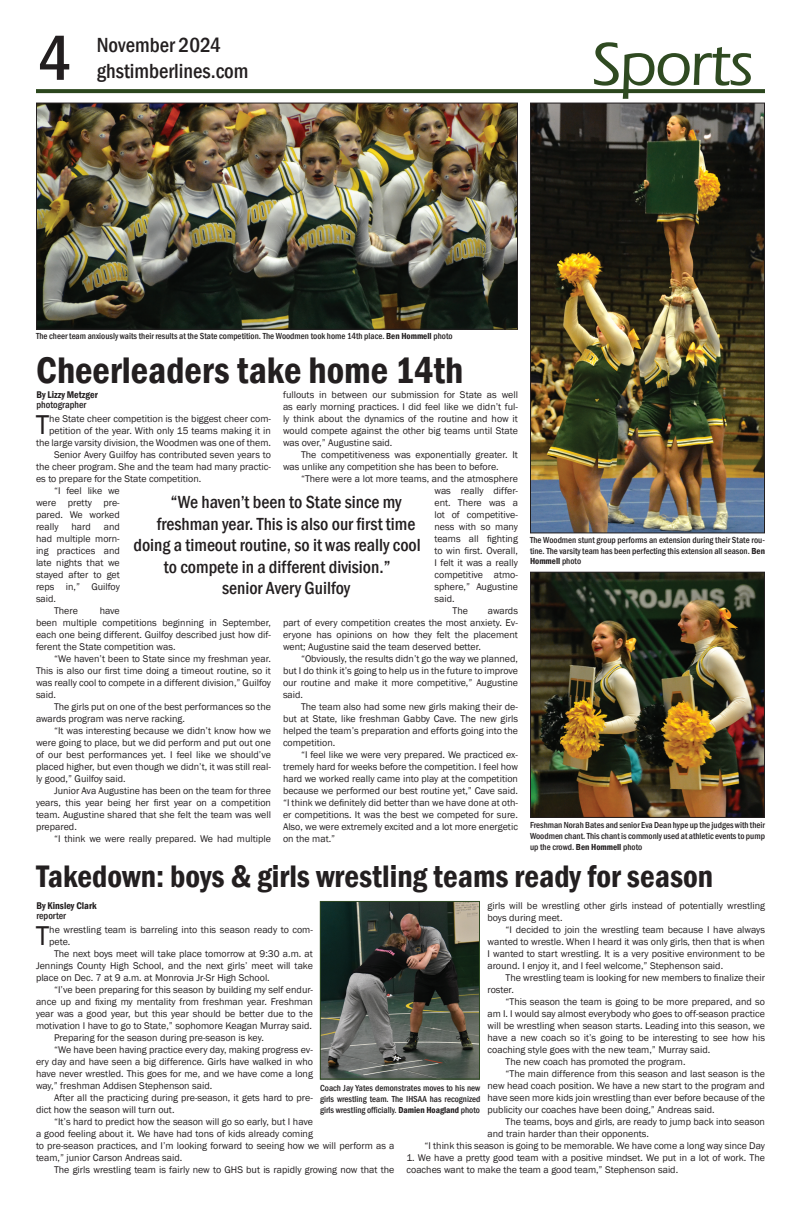
<style>
.page{position:relative;width:801px;height:1224px;background:#fff}
.page>*{position:absolute;margin:0;border:0;box-sizing:border-box;transform-origin:0 0}
.t1{font:500 condensed 65px "Franklin Gothic";color:#231f20}
.t2{font:500 63px "Eras ITC";letter-spacing:-.03em;color:#2f4a21}
.t3{font:600 condensed 38px "Franklin Gothic";color:#231f20}
.t4{font:600 condensed 32px "Franklin Gothic";color:#231f20}
.t5{font:28px "Franklin Gothic";color:#231f20}
.t6{font:500 condensed 21px "Franklin Gothic";color:#231f20}
.t7{font:500 condensed 18px "Franklin Gothic";color:#231f20}
.t8{font:10px/12px "Franklin Gothic";color:#231f20;text-align:justify}
.t9{font:600 condensed 10px "Franklin Gothic";color:#231f20}
.t10{font:500 condensed 10px "Franklin Gothic";color:#231f20}
.t11{font:500 condensed 9px/10.8px "Franklin Gothic";color:#231f20;text-align:justify}
.s1{font-weight:600}
</style>
<div class="page">
<svg style="left:36px;top:89px;width:729px;height:4px;fill:#2b461d"></svg>
<img style="left:532px;top:105px;width:231px;height:426px">
<div style="left:530px;top:103px;width:235px;height:430px;border:1px solid #231f20"></div>
<img style="left:38px;top:105px;width:478px;height:223px">
<div style="left:36px;top:103px;width:482px;height:227px;border:1px solid #231f20"></div>
<img style="left:322px;top:903px;width:156px;height:175px">
<div style="left:320px;top:901px;width:160px;height:179px;border:1px solid #304a23"></div>
<img style="left:532px;top:574px;width:231px;height:242px">
<div style="left:530px;top:572px;width:235px;height:246px;border:1px solid #231f20"></div>
<p class="t1" style="left:38px;top:16px;width:35px">4</p>
<p class="t6" style="left:97px;top:32px;width:126px">November 2024</p>
<p class="t6" style="left:97px;top:57px;width:153px">ghstimberlines.com</p>
<p class="t2" style="left:592px;top:29px;width:164px">Sports</p>
<p class="t11" style="left:36px;top:331px;width:418px">The cheer team anxiously waits their results at the State competition. The Woodmen took home 14th place. <span class="s1">Ben Hommell</span> photo</p>
<p class="t3" style="left:36px;top:344px;width:428px">Cheerleaders take home 14th</p>
<p class="t9" style="left:36px;top:388px;width:63px">By Lizzy Metzger</p>
<p class="t10" style="left:36px;top:398px;width:51px">photographer</p>
<p class="t8" style="left:283px;top:389px;width:237px">fullouts in between our submission for State as well as early morning practices. I did feel like we didn’t ful&shy;ly think about the dynamics of the routine and how it would compete against the other big teams until State was over,” Augustine said.</p>
<p class="t8" style="left:283px;top:449px;width:237px;text-indent:18px">The competitiveness was exponentially greater. It was unlike any competition she has been to before.</p>
<p class="t8" style="left:434px;top:473px;width:85px;text-indent:-133px">“There were a lot more teams, and the atmosphere was really differ&shy;ent. There was a lot of competitive&shy;ness with so many teams all fighting to win first. Overall, I felt it was a really competitive atmo&shy;sphere,” Augustine said.</p>
<p class="t8" style="left:452px;top:605px;width:17px">The</p>
<p class="t8" style="left:36px;top:413px;width:237px;text-align:right">he State cheer competition is the biggest cheer com&shy;petition of the year. With only 15 teams making it in the large varsity division, the Woodmen was one of them.</p>
<p class="t8" style="left:36px;top:449px;width:236px;text-indent:18px">Senior Avery Guilfoy has contributed seven years to the cheer program. She and the team had many practic&shy;es to prepare for the State competition.</p>
<p class="t8" style="left:36px;top:485px;width:85px;text-indent:18px">“I feel like we were pretty pre&shy;pared. We worked really</p>
<p class="t5" style="left:36px;top:407px;width:15px">T</p>
<p class="t7" style="left:171px;top:490px;width:232px">“We haven’t been to State since my</p>
<p class="t7" style="left:157px;top:512px;width:260px">freshman year. This is also our first time</p>
<p class="t7" style="left:133px;top:533px;width:289px">doing a timeout routine, so it was really cool</p>
<p class="t7" style="left:164px;top:555px;width:228px">to compete in a different division.”</p>
<p class="t7" style="left:222px;top:577px;width:130px">senior Avery Guilfoy</p>
<p class="t8" style="left:36px;top:521px;width:85px;text-indent:68px">and had multiple morn&shy;ing practices and late nights that we stayed after to get reps in,” Guilfoy said.</p>
<p class="t8" style="left:54px;top:605px;width:25px">There</p>
<p class="t8" style="left:72px;top:521px;width:21px">hard</p>
<p class="t8" style="left:36px;top:605px;width:236px;text-align:left;text-indent:64px">have<br>been multiple competitions beginning in September, each one being different. Guilfoy described just how dif&shy;ferent the State competition was.</p>
<p class="t8" style="left:36px;top:653px;width:237px;text-indent:18px">“We haven’t been to State since my freshman year.<br>This is also our first time doing a timeout routine, so it was really cool to compete in a different division,” Guilfoy said.</p>
<p class="t8" style="left:36px;top:701px;width:237px;text-indent:18px">The girls put on one of the best performances so the awards program was nerve racking.</p>
<p class="t8" style="left:36px;top:725px;width:237px;text-indent:18px">“It was interesting because we didn’t know how we were going to place, but we did perform and put out one of our best performances yet. I feel like we should’ve placed higher, but even though we didn’t, it was still real&shy;ly good,” Guilfoy said.</p>
<p class="t8" style="left:36px;top:785px;width:237px;text-indent:18px">Junior Ava Augustine has been on the team for three years, this year being her first year on a competition team. Augustine shared that she felt the team was well prepared.</p>
<p class="t8" style="left:54px;top:833px;width:219px">“I think we were really prepared. We had multiple</p>
<p class="t8" style="left:283px;top:605px;width:237px;text-indent:205px">awards part of every competition creates the most anxiety. Ev&shy;eryone has opinions on how they felt the placement went; Augustine said the team deserved better.</p>
<p class="t8" style="left:283px;top:653px;width:237px;text-indent:18px">“Obviously, the results didn’t go the way we planned, but I do think it’s going to help us in the future to improve our routine and make it more competitive,” Augustine said.</p>
<p class="t8" style="left:283px;top:701px;width:237px;text-indent:18px">The team also had some new girls making their de&shy;but at State, like freshman Gabby Cave. The new girls helped the team’s preparation and efforts going into the competition.</p>
<p class="t8" style="left:283px;top:749px;width:237px;text-indent:18px">“I feel like we were very prepared. We practiced ex&shy;tremely hard for weeks before the competition. I feel how hard we worked really came into play at the competition because we performed our best routine yet,” Cave said. “I think we definitely did better than we have done at oth&shy;er competitions. It was the best we competed for sure.<br>Also, we were extremely excited and a lot more energetic on the mat.”</p>
<p class="t11" style="left:530px;top:534px;width:237px">The Woodmen stunt group performs an extension during their State rou&shy;tine. The varsity team has been perfecting this extension all season. <span class="s1">Ben Hommell</span> photo</p>
<p class="t11" style="left:530px;top:819px;width:237px">Freshman Norah Bates and senior Eva Dean hype up the judges with their Woodmen chant. This chant is commonly used at athletic events to pump up the crowd. <span class="s1">Ben Hommell</span> photo</p>
<p class="t4" style="left:37px;top:855px;width:678px">Takedown: boys &amp; girls wrestling teams ready for season</p>
<p class="t8" style="left:488px;top:900px;width:279px">girls will be wrestling other girls instead of potentially wrestling boys during meet.</p>
<p class="t8" style="left:488px;top:924px;width:279px;text-indent:18px">“I decided to join the wrestling team because I have always wanted to wrestle. When I heard it was only girls, then that is when I wanted to start wrestling. It is a very positive environment to be around. I enjoy it, and I feel welcome,” Stephenson said.</p>
<p class="t8" style="left:488px;top:972px;width:279px;text-indent:18px">The wrestling team is looking for new members to finalize their roster.</p>
<p class="t8" style="left:488px;top:996px;width:279px;text-indent:18px">“This season the team is going to be more prepared, and so am I. I would say almost everybody who goes to off-season practice will be wrestling when season starts. Leading into this season, we have a new coach so it’s going to be interesting to see how his coaching style goes with the new team,” Murray said.</p>
<p class="t8" style="left:506px;top:1056px;width:181px">The new coach has promoted the program.</p>
<p class="t8" style="left:488px;top:1068px;width:279px;text-indent:18px">“The main difference from this season and last season is the new head coach position. We have a new start to the program and have seen more kids join wrestling than ever before because of the publicity our coaches have been doing,” Andreas said.</p>
<p class="t8" style="left:488px;top:1116px;width:279px;text-indent:18px">The teams, boys and girls, are ready to jump back into season and train harder than their opponents.</p>
<p class="t8" style="left:424px;top:1140px;width:342px">“I think this season is going to be memorable. We have come a long way since Day</p>
<p class="t8" style="left:406px;top:1152px;width:360px">1. We have a pretty good team with a positive mindset. We put in a lot of work. The coaches want to make the team a good team,” Stephenson said.</p>
<p class="t9" style="left:36px;top:899px;width:62px">By Kinsley Clark</p>
<p class="t10" style="left:36px;top:909px;width:31px">reporter</p>
<p class="t5" style="left:36px;top:918px;width:15px">T</p>
<p class="t8" style="left:49px;top:924px;width:265px">he wrestling team is barreling into this season ready to com&shy;pete.</p>
<p class="t8" style="left:36px;top:948px;width:278px;text-indent:18px">The next boys meet will take place tomorrow at 9:30 a.m. at Jennings County High School, and the next girls’ meet will take place on Dec. 7 at 9 a.m. at Monrovia Jr-Sr High School.</p>
<p class="t8" style="left:36px;top:984px;width:278px;text-indent:18px">“I’ve been preparing for this season by building my self endur&shy;ance up and fixing my mentality from freshman year. Freshman year was a good year, but this year should be better due to the motivation I have to go to State,” sophomore Keagan Murray said.</p>
<p class="t8" style="left:54px;top:1032px;width:211px">Preparing for the season during pre-season is key.</p>
<p class="t8" style="left:36px;top:1044px;width:278px;text-indent:18px">“We have been having practice every day, making progress ev&shy;ery day and have seen a big difference. Girls have walked in who have never wrestled. This goes for me, and we have come a long way,” freshman Addisen Stephenson said.</p>
<p class="t8" style="left:36px;top:1092px;width:278px;text-indent:18px">After all the practicing during pre-season, it gets hard to pre&shy;dict how the season will turn out.</p>
<p class="t8" style="left:36px;top:1116px;width:360px;text-align:left;text-indent:18px">“It’s hard to predict how the season will go so early, but I have<br>a good feeling about it. We have had tons of kids already coming<br>to pre-season practices, and I’m looking forward to seeing how we will perform as a team,” junior Carson Andreas said.</p>
<p class="t8" style="left:54px;top:1164px;width:342px">The girls wrestling team is fairly new to GHS but is rapidly growing now that the</p>
<p class="t11" style="left:320px;top:1083px;width:162px">Coach Jay Yates demonstrates moves to his new girls wrestling team. The IHSAA has recognized girls wrestling officially. <span class="s1">Damien Hoagland</span> photo</p>
</div>
